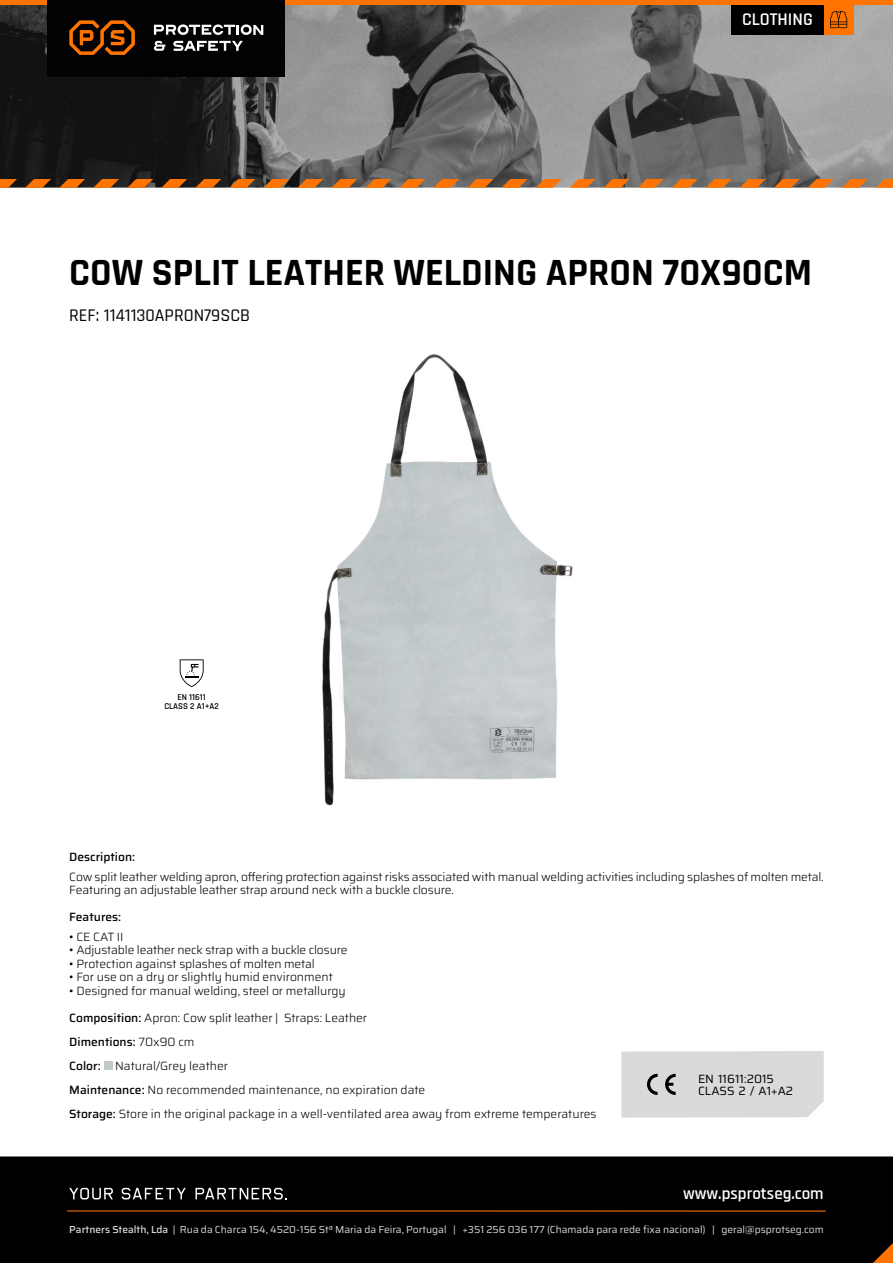
<style>
.page{position:relative;width:893px;height:1263px;background:#fff}
.page>*{position:absolute;margin:0;border:0;box-sizing:border-box;transform-origin:0 0}
.t1{font:700 39px "Rajdhani";color:#000}
.t2{font:500 18px "Rajdhani";color:#000}
.t3{font:600 18px "Rajdhani";color:#fff}
.t4{font:600 16.95px "Rajdhani";color:#fff}
.t5{font:300 12px/24px "Saira";letter-spacing:-.01em;color:#000}
.t6{font:12px/12px "Saira";color:#000}
.t7{font:500 12px "Saira";color:#000}
.t8{font:10.2px "Saira";color:#dadada}
.t9{font:600 9px/9px "Rajdhani";color:#000;text-align:center}
.s1{font-weight:500}
</style>
<div class="page">
<img style="left:0;top:5px;width:893px;height:183px">
<div style="left:0;top:1156px;width:893px;height:107px;background:#000"></div>
<svg style="left:69px;top:1188px;width:44px;height:11px"></svg>
<svg style="left:122px;top:1188px;width:64px;height:11px"></svg>
<svg style="left:195px;top:1188px;width:92px;height:11px"></svg>
<hr style="left:67px;top:1210px;width:759px;height:1px;background:#ff7400">
<div style="left:0;top:0;width:893px;height:5px;background:#ff7400"></div>
<div style="left:47px;top:0;width:238px;height:76px;background:#020202"></div>
<svg style="left:154px;top:41px;width:11px;height:10px"></svg>
<svg style="left:154px;top:24px;width:109px;height:11px"></svg>
<svg style="left:173px;top:41px;width:70px;height:10px"></svg>
<svg style="left:69px;top:20px;width:66px;height:35px"></svg>
<div style="left:731px;top:5px;width:93px;height:29px;background:#000"></div>
<div style="left:824px;top:5px;width:29px;height:29px;background:#ff7400"></div>
<svg style="left:830px;top:11px;width:17px;height:17px"></svg>
<svg style="left:873px;top:1243px;width:20px;height:20px"></svg>
<svg style="left:0;top:179px;width:17px;height:9px"></svg>
<svg style="left:263px;top:179px;width:26px;height:9px"></svg>
<svg style="left:536px;top:179px;width:25px;height:9px"></svg>
<svg style="left:740px;top:179px;width:26px;height:9px"></svg>
<svg style="left:127px;top:179px;width:26px;height:9px"></svg>
<svg style="left:400px;top:179px;width:25px;height:9px"></svg>
<svg style="left:672px;top:179px;width:26px;height:9px"></svg>
<svg style="left:876px;top:179px;width:17px;height:9px"></svg>
<svg style="left:59px;top:179px;width:26px;height:9px"></svg>
<svg style="left:331px;top:179px;width:26px;height:9px"></svg>
<svg style="left:604px;top:179px;width:25px;height:9px"></svg>
<svg style="left:808px;top:179px;width:26px;height:9px"></svg>
<svg style="left:195px;top:179px;width:26px;height:9px"></svg>
<svg style="left:468px;top:179px;width:25px;height:9px"></svg>
<svg style="left:25px;top:179px;width:26px;height:9px"></svg>
<svg style="left:297px;top:179px;width:26px;height:9px"></svg>
<svg style="left:570px;top:179px;width:25px;height:9px"></svg>
<svg style="left:774px;top:179px;width:26px;height:9px"></svg>
<svg style="left:161px;top:179px;width:26px;height:9px"></svg>
<svg style="left:434px;top:179px;width:25px;height:9px"></svg>
<svg style="left:706px;top:179px;width:26px;height:9px"></svg>
<svg style="left:93px;top:179px;width:26px;height:9px"></svg>
<svg style="left:366px;top:179px;width:25px;height:9px"></svg>
<svg style="left:638px;top:179px;width:26px;height:9px"></svg>
<svg style="left:842px;top:179px;width:26px;height:9px"></svg>
<svg style="left:229px;top:179px;width:26px;height:9px"></svg>
<svg style="left:502px;top:179px;width:25px;height:9px"></svg>
<div style="left:621px;top:1051px;width:203px;height:67px;background:#dadada"></div>
<div style="left:104px;top:1061px;width:9px;height:9px;background:#c0cacb"></div>
<svg style="left:180px;top:659px;width:24px;height:28px"></svg>
<img style="left:322px;top:354px;width:251px;height:452px">
<h2 class="t3" style="left:742px;top:8px;width:72px">CLOTHING</h2>
<h1 class="t1" style="left:69px;top:248px;width:744px">COW SPLIT LEATHER WELDING APRON 70X90CM</h1>
<h2 class="t2" style="left:69px;top:304px;width:182px">REF: 1141130APRON79SCB</h2>
<p class="t9" style="left:164px;top:693px;width:56px">EN 11611<br>CLASS 2 A1+A2</p>
<p class="t7" style="left:69px;top:847px;width:67px">Description:</p>
<p class="t5" style="left:69px;top:870px;width:756px;line-height:13.5px">Cow split leather welding apron, offering protection against risks associated with manual welding activities including splashes of molten metal.<br>Featuring an adjustable leather strap around neck with a buckle closure.</p>
<p class="t7" style="left:69px;top:907px;width:53px">Features:</p>
<p class="t5" style="left:69px;top:924px;width:56px">• CE CAT II</p>
<p class="t5" style="left:69px;top:938px;width:280px">• Adjustable leather neck strap with a buckle closure</p>
<p class="t5" style="left:69px;top:951px;width:247px">• Protection against splashes of molten metal</p>
<p class="t5" style="left:69px;top:965px;width:265px">• For use on a dry or slightly humid environment</p>
<p class="t5" style="left:69px;top:978px;width:278px">• Designed for manual welding, steel or metallurgy</p>
<p class="t5" style="left:69px;top:1005px;width:529px"><span class="s1">Composition:</span> Apron: Cow split leather | Straps: Leather<br><span class="s1">Dimentions:</span> 70x90 cm<br><span class="s1">Color:</span> Natural/Grey leather<br><span class="s1">Maintenance:</span> No recommended maintenance, no expiration date<br><span class="s1">Storage:</span> Store in the original package in a well-ventilated area away from extreme temperatures</p>
<p class="t6" style="left:698px;top:1073px;width:97px">EN 11611:2015<br>CLASS 2 / A1+A2</p>
<h3 class="t4" style="left:683px;top:1183px;width:142px">www.psprotseg.com</h3>
<p class="t8" style="left:69px;top:1221px;width:756px"><span class="s1">Partners Stealth, Lda</span> | Rua da Charca 154, 4520-156 Stª Maria da Feira, Portugal | +351 256 036 177 (Chamada para rede fixa nacional) | geral@psprotseg.com</p>
</div>
